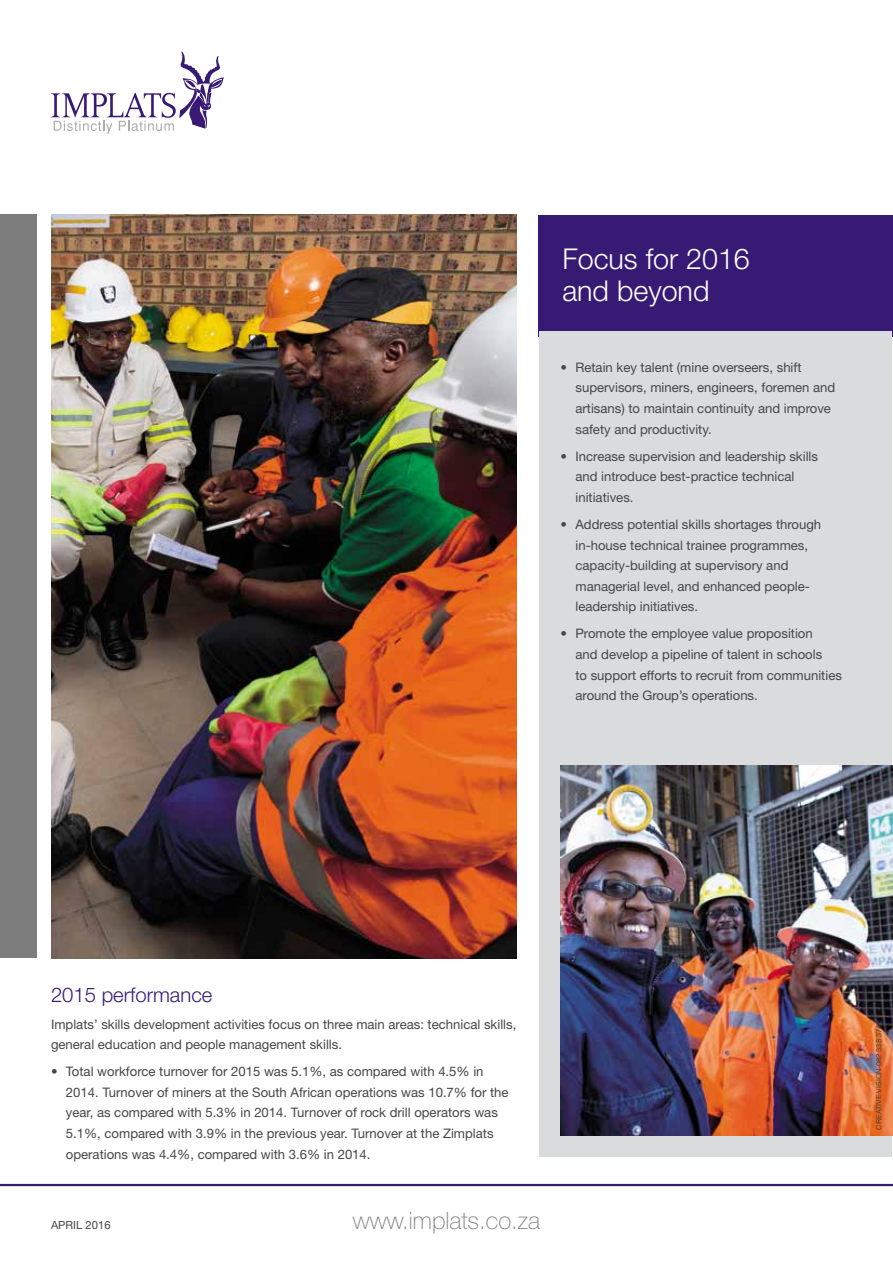
<style>
.page{position:relative;width:893px;height:1263px;background:#fff}
.page>*{position:absolute;margin:0;border:0;box-sizing:border-box;transform-origin:0 0}
.t1{font:300 28.65px/31.5px "Helvetica Neue LT Std";color:#fff}
.t2{font:100 24px "Helvetica Neue LT Std";color:#7d7d7d}
.t3{font:300 20.25px "Helvetica Neue LT Std";color:#371a74}
.t4{font:13.2px/20.5px "Helvetica Neue LT Std";color:#464646}
.t5{font:11.25px "Helvetica Neue LT Std";color:#464646}
.t6{font:7.5px "Helvetica Neue LT Std";color:#464646}
</style>
<div class="page">
<div style="left:539px;top:215px;width:354px;height:121px;background:#371a74"></div>
<div style="left:539px;top:331px;width:353px;height:825px;background:#dadbdd"></div>
<img style="left:561px;top:765px;width:332px;height:370px">
<div style="left:0;top:215px;width:37px;height:743px;background:#7d7d7d"></div>
<img style="left:51px;top:215px;width:466px;height:743px">
<hr style="left:0;top:1184px;width:893px;height:2px;background:#371a74">
<svg style="left:51px;top:51px;width:173px;height:83px"></svg>
<h1 class="t1" style="left:562px;top:243px;width:189px">Focus for 2016 and beyond</h1>
<p class="t4" style="left:575px;top:357px;width:261px;text-indent:-15px">• Retain key talent (mine overseers, shift supervisors, miners, engineers, foremen and artisans) to maintain continuity and improve safety and productivity.</p>
<p class="t4" style="left:575px;top:446px;width:244px;text-indent:-15px">• Increase supervision and leadership skills and introduce best-practice technical initiatives.</p>
<p class="t4" style="left:575px;top:514px;width:247px;text-indent:-15px">• Address potential skills shortages through in-house technical trainee programmes, capacity-building at supervisory and managerial level, and enhanced people&shy;leadership initiatives.</p>
<p class="t4" style="left:575px;top:623px;width:268px;text-indent:-15px">• Promote the employee value proposition<br>and develop a pipeline of talent in schools<br>to support efforts to recruit from communities around the Group’s operations.</p>
<h3 class="t3" style="left:51px;top:982px;width:163px">2015 performance</h3>
<p class="t4" style="left:51px;top:1013px;width:467px">Implats’ skills development activities focus on three main areas: technical skills, general education and people management skills.</p>
<p class="t4" style="left:66px;top:1061px;width:444px;text-indent:-15px">• Total workforce turnover for 2015 was 5.1%, as compared with 4.5% in 2014. Turnover of miners at the South African operations was 10.7% for the year, as compared with 5.3% in 2014. Turnover of rock drill operators was 5.1%, compared with 3.9% in the previous year. Turnover at the Zimplats operations was 4.4%, compared with 3.6% in 2014.</p>
<p class="t5" style="left:51px;top:1218px;width:61px">APRIL 2016</p>
<h2 class="t2" style="left:353px;top:1207px;width:189px">www.implats.co.za</h2>
<p class="t6" style="left:874px;top:1129px;width:111px;rotate:-90deg">CREATIVE VISION 082 338 3742</p>
</div>
